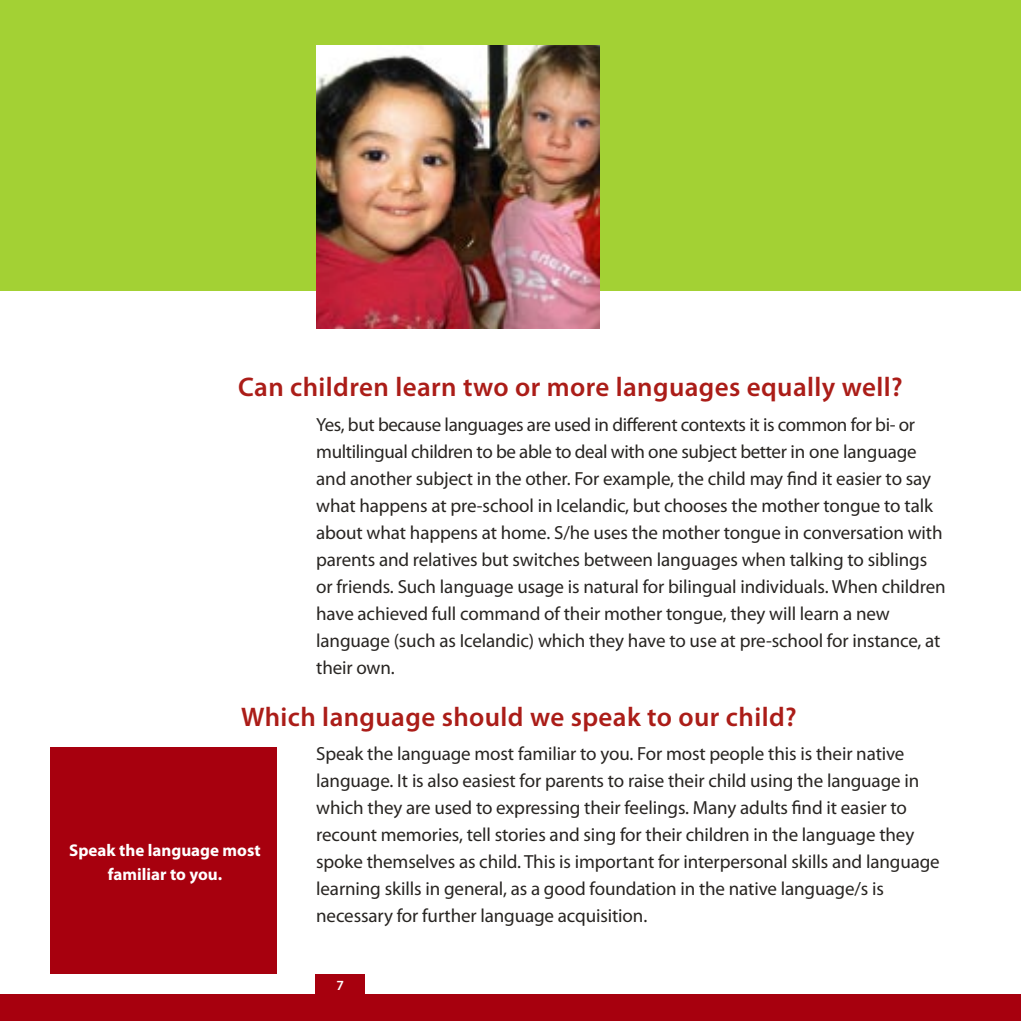
<style>
.page{position:relative;width:1021px;height:1021px;background:#fff}
.page>*{position:absolute;margin:0;border:0;box-sizing:border-box;transform-origin:0 0}
.t1{font:600 27px "Myriad Pro";letter-spacing:.015em;color:#ab1d18}
.t2{font:19px/27px "Myriad Pro";letter-spacing:-.005em;color:#282522}
.t3{font:700 17px/24px "Myriad Pro";color:#fff;text-align:center}
.t4{font:600 14px "Myriad Pro";color:#fff}
</style>
<div class="page">
<div style="left:0;top:0;width:1020px;height:291px;background:#a3d134"></div>
<div style="left:0;top:994px;width:1020px;height:26px;background:#a7000e"></div>
<img style="left:316px;top:45px;width:284px;height:284px">
<div style="left:50px;top:746px;width:227px;height:227px;background:#a7000e"></div>
<div style="left:315px;top:973px;width:49px;height:25px;background:#a7000e"></div>
<h1 class="t1" style="left:238px;top:372px;width:666px">Can children learn two or more languages equally well?</h1>
<p class="t2" style="left:316px;top:411px;width:631px">Yes, but because languages are used in different contexts it is common for bi- or multilingual children to be able to deal with one subject better in one language and another subject in the other. For example, the child may find it easier to say what happens at pre-school in Icelandic, but chooses the mother tongue to talk about what happens at home. S/he uses the mother tongue in conversation with parents and relatives but switches between languages when talking to siblings or friends. Such language usage is natural for bilingual individuals. When children have achieved full command of their mother tongue, they will learn a new language (such as Icelandic) which they have to use at pre-school for instance, at their own.</p>
<h1 class="t1" style="left:241px;top:701px;width:557px">Which language should we speak to our child?</h1>
<p class="t3" style="left:69px;top:838px;width:193px">Speak the language most familiar to you.</p>
<p class="t2" style="left:316px;top:740px;width:625px">Speak the language most familiar to you. For most people this is their native language. It is also easiest for parents to raise their child using the language in which they are used to expressing their feelings. Many adults find it easier to recount memories, tell stories and sing for their children in the language they spoke themselves as child. This is important for interpersonal skills and language learning skills in general, as a good foundation in the native language/s is necessary for further language acquisition.</p>
<p class="t4" style="left:336px;top:977px;width:9px">7</p>
</div>
